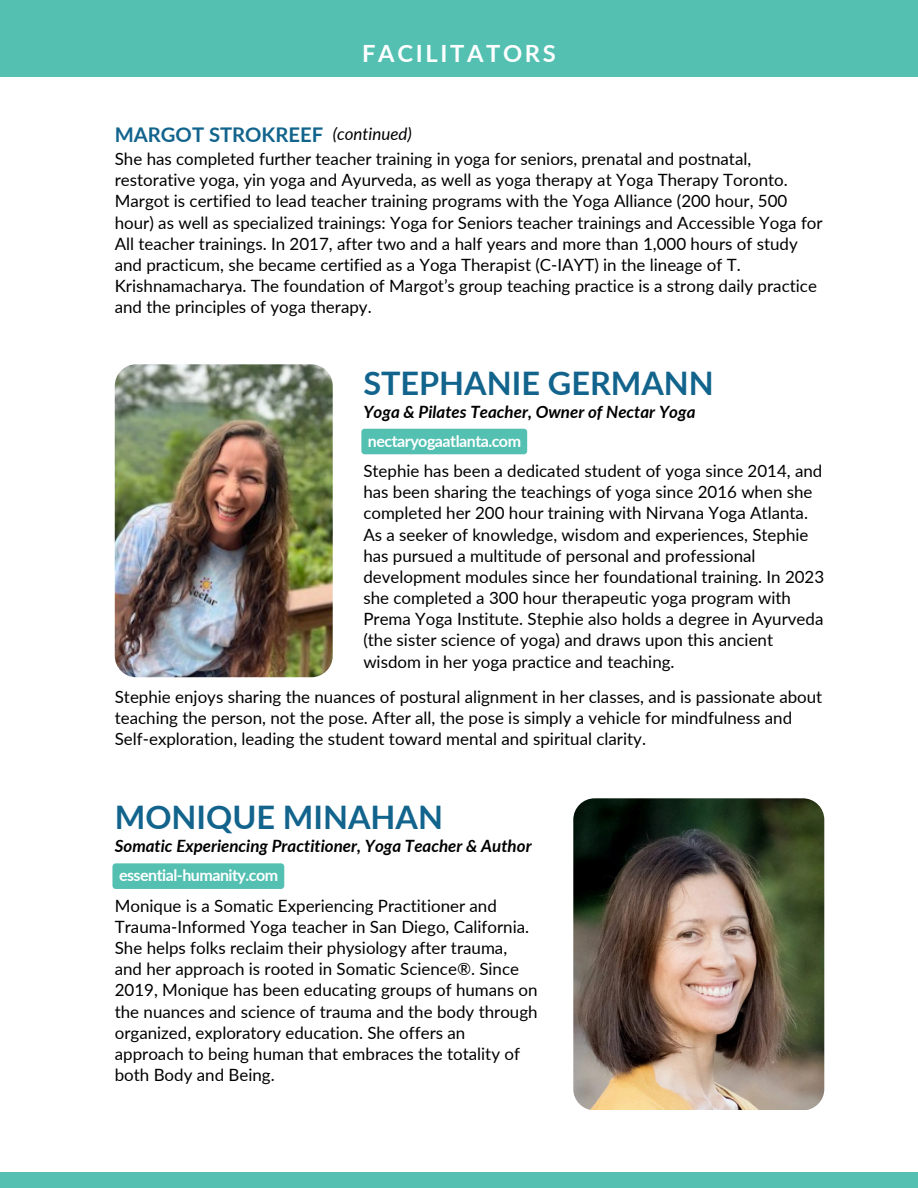
<style>
.page{position:relative;width:918px;height:1188px;background:#fff}
.page>*{position:absolute;margin:0;border:0;box-sizing:border-box;transform-origin:0 0}
.t1{font:700 32.4px "Lato";color:#12648d}
.t2{font:700 23.7px "Lato";letter-spacing:.11em;color:#fff}
.t3{font:700 20.25px "Lato";color:#12648d}
.t4{font:16.95px/21.1px "Lato";color:#000}
.t5{font:italic 700 16.95px "Lato";color:#000}
.t6{font:italic 16.95px "Lato";color:#000}
.t7{font:700 16.05px "Lato";letter-spacing:-.03em;color:#fff}
</style>
<div class="page">
<img style="left:573px;top:798px;width:251px;height:312px;border-radius:21px">
<div style="left:0;top:0;width:918px;height:76px;background:#53c0b2"></div>
<div style="left:0;top:1172px;width:918px;height:16px;background:#53c0b2"></div>
<img style="left:115px;top:364px;width:218px;height:313px;border-radius:21px">
<div style="left:112px;top:863px;width:172px;height:26px;background:#53c0b2"></div>
<div style="left:361px;top:429px;width:166px;height:25px;background:#53c0b2"></div>
<p class="t2" style="left:362px;top:38px;width:195px">FACILITATORS</p>
<h3 class="t3" style="left:115px;top:122px;width:210px">MARGOT STROKREEF</h3>
<p class="t6" style="left:333px;top:124px;width:81px">(continued)</p>
<h2 class="t4" style="left:115px;top:148px;width:709px">She has completed further teacher training in yoga for seniors, prenatal and postnatal, restorative yoga, yin yoga and Ayurveda, as well as yoga therapy at Yoga Therapy Toronto.<br>Margot is certified to lead teacher training programs with the Yoga Alliance (200 hour, 500 hour) as well as specialized trainings: Yoga for Seniors teacher trainings and Accessible Yoga for All teacher trainings. In 2017, after two and a half years and more than 1,000 hours of study and practicum, she became certified as a Yoga Therapist (C-IAYT) in the lineage of T.<br>Krishnamacharya. The foundation of Margot’s group teaching practice is a strong daily practice and the principles of yoga therapy.</h2>
<p class="t1" style="left:363px;top:363px;width:352px">STEPHANIE GERMANN</p>
<h4 class="t7" style="left:368px;top:431px;width:155px">nectaryogaatlanta.com</h4>
<h1 class="t5" style="left:363px;top:401px;width:334px">Yoga &amp; Pilates Teacher, Owner of Nectar Yoga</h1>
<p class="t4" style="left:363px;top:460px;width:462px">Stephie has been a dedicated student of yoga since 2014, and has been sharing the teachings of yoga since 2016 when she completed her 200 hour training with Nirvana Yoga Atlanta.<br>As a seeker of knowledge, wisdom and experiences, Stephie has pursued a multitude of personal and professional development modules since her foundational training. In 2023 she completed a 300 hour therapeutic yoga program with Prema Yoga Institute. Stephie also holds a degree in Ayurveda (the sister science of yoga) and draws upon this ancient wisdom in her yoga practice and teaching.</p>
<p class="t4" style="left:115px;top:686px;width:709px">Stephie enjoys sharing the nuances of postural alignment in her classes, and is passionate about teaching the person, not the pose. After all, the pose is simply a vehicle for mindfulness and<br>Self-exploration, leading the student toward mental and spiritual clarity.</p>
<h4 class="t1" style="left:115px;top:797px;width:330px">MONIQUE MINAHAN</h4>
<h4 class="t7" style="left:119px;top:866px;width:161px">essential-humanity.com</h4>
<p class="t5" style="left:115px;top:835px;width:418px">Somatic Experiencing Practitioner, Yoga Teacher &amp; Author</p>
<h1 class="t4" style="left:115px;top:895px;width:424px">Monique is a Somatic Experiencing Practitioner and Trauma-Informed Yoga teacher in San Diego, California.<br>She helps folks reclaim their physiology after trauma, and her approach is rooted in Somatic Science®. Since 2019, Monique has been educating groups of humans on the nuances and science of trauma and the body through organized, exploratory education. She offers an approach to being human that embraces the totality of both Body and Being.</h1>
</div>
